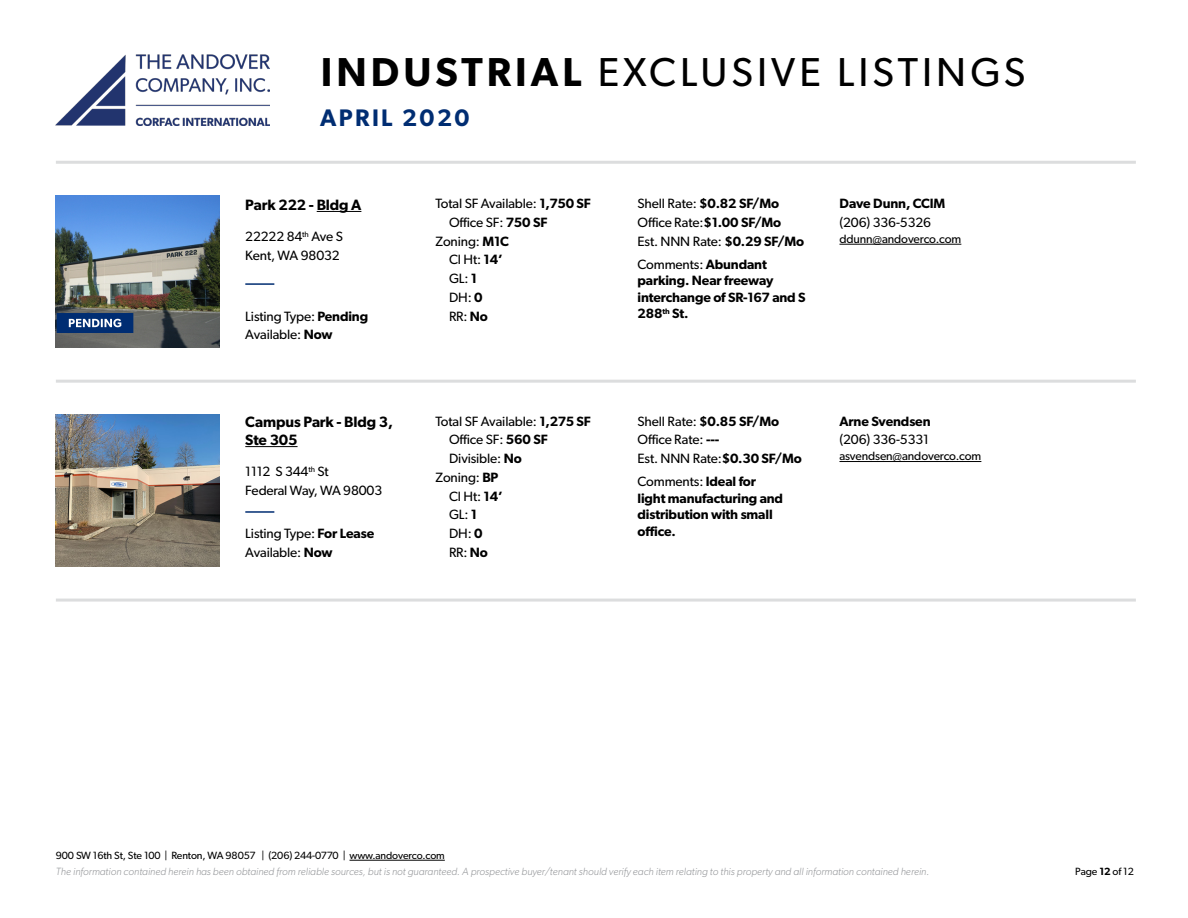
<style>
.page{position:relative;width:1188px;height:918px;background:#fff}
.page>*{position:absolute;margin:0;border:0;box-sizing:border-box;transform-origin:0 0}
.t1{font:40.5px "Gibson";letter-spacing:.1em;color:#000}
.t2{font:600 24px "Gibson";letter-spacing:.1em;color:#002d72}
.t3{font:600 15px/18px "Gibson";letter-spacing:-.01em;color:#000}
.t4{font:13.5px/18.8px "Gibson";letter-spacing:-.01em;color:#000}
.t5{font:600 13.5px/16.5px "Gibson";letter-spacing:-.01em;color:#000}
.t6{font:12px "Gibson";letter-spacing:-.01em;color:#000}
.t7{font:italic 300 10.5px "Gibson";color:#939598}
.t8{font:10.5px "Gibson";letter-spacing:-.01em;color:#000}
.s1{font-weight:600}
.s2{font-weight:400}
</style>
<div class="page">
<hr style="left:56px;top:380px;width:1080px;height:3px;background:#dcddde">
<hr style="left:56px;top:161px;width:1080px;height:3px;background:#dcddde">
<hr style="left:350px;top:860px;width:95px;height:1px;background:#000">
<img style="left:56px;top:54px;width:214px;height:72px">
<hr style="left:56px;top:599px;width:1080px;height:3px;background:#dcddde">
<img style="left:56px;top:415px;width:163px;height:152px">
<hr style="left:245px;top:446px;width:53px;height:1px;background:#000">
<hr style="left:245px;top:511px;width:29px;height:2px;background:#002d72">
<hr style="left:839px;top:461px;width:142px;height:1px;background:#000">
<img style="left:56px;top:196px;width:163px;height:152px">
<hr style="left:317px;top:211px;width:44px;height:1px;background:#000">
<hr style="left:245px;top:283px;width:29px;height:2px;background:#002d72">
<hr style="left:839px;top:244px;width:122px;height:1px;background:#000">
<div style="left:57px;top:313px;width:76px;height:20px;background:#002d72"></div>
<svg style="left:69px;top:319px;width:52px;height:8px"></svg>
<h1 class="t1" style="left:321px;top:48px;width:706px"><span class="s1">INDUSTRIAL</span> EXCLUSIVE LISTINGS</h1>
<h2 class="t2" style="left:320px;top:103px;width:151px">APRIL 2020</h2>
<p class="t3" style="left:245px;top:195px;width:118px">Park 222 - Bldg A</p>
<p class="t4" style="left:245px;top:227px;width:99px">22222 84<sup>th</sup> Ave S<br>Kent, WA 98032</p>
<p class="t4" style="left:245px;top:306px;width:124px">Listing Type: <span class="s1">Pending<br></span>Available: <span class="s1">Now</span></p>
<p class="t3" style="left:245px;top:412px;width:149px">Campus Park - Bldg 3,<br>Ste 305</p>
<p class="t4" style="left:245px;top:462px;width:139px">1112 S 344<sup>th</sup> St<br>Federal Way, WA 98003</p>
<p class="t4" style="left:245px;top:524px;width:130px">Listing Type: <span class="s1">For Lease<br></span>Available: <span class="s1">Now</span></p>
<p class="t4" style="left:436px;top:194px;width:157px">Total SF Available: <span class="s1">1,750 SF</span></p>
<p class="t4" style="left:449px;top:213px;width:100px">Office SF: <span class="s1">750 SF</span></p>
<p class="t4" style="left:436px;top:231px;width:75px">Zoning: <span class="s1">M1C</span></p>
<p class="t4" style="left:449px;top:250px;width:55px">Cl Ht: <span class="s1">14’</span></p>
<p class="t4" style="left:449px;top:269px;width:30px">GL: <span class="s1">1</span></p>
<p class="t4" style="left:449px;top:288px;width:35px">DH: <span class="s1">0</span></p>
<p class="t4" style="left:449px;top:306px;width:40px">RR: <span class="s1">No</span></p>
<p class="t4" style="left:436px;top:411px;width:157px">Total SF Available: <span class="s1">1,275 SF</span></p>
<p class="t4" style="left:449px;top:430px;width:100px">Office SF: <span class="s1">560 SF</span></p>
<p class="t4" style="left:449px;top:449px;width:74px">Divisible: <span class="s1">No</span></p>
<p class="t4" style="left:436px;top:468px;width:64px">Zoning: <span class="s1">BP</span></p>
<p class="t4" style="left:449px;top:486px;width:55px">Cl Ht: <span class="s1">14’</span></p>
<p class="t4" style="left:449px;top:505px;width:30px">GL: <span class="s1">1</span></p>
<p class="t4" style="left:449px;top:524px;width:35px">DH: <span class="s1">0</span></p>
<p class="t4" style="left:449px;top:543px;width:40px">RR: <span class="s1">No</span></p>
<p class="t4" style="left:638px;top:194px;width:168px">Shell Rate: <span class="s1">$0.82 SF/Mo<br></span>Office Rate:<span class="s1">$1.00 SF/Mo<br></span>Est. NNN Rate: <span class="s1">$0.29 SF/Mo</span></p>
<p class="t5" style="left:638px;top:256px;width:170px"><span class="s2">Comments:</span> Abundant parking. Near freeway interchange of SR-167 and S<br>288<sup>th</sup> St.</p>
<p class="t5" style="left:839px;top:195px;width:107px">Dave Dunn, CCIM</p>
<p class="t4" style="left:839px;top:213px;width:93px">(206) 336-5326</p>
<p class="t6" style="left:839px;top:231px;width:123px">ddunn@andoverco.com</p>
<p class="t4" style="left:638px;top:411px;width:166px">Shell Rate: <span class="s1">$0.85 SF/Mo<br></span>Office Rate: <span class="s1">---<br></span>Est. NNN Rate:<span class="s1">$0.30 SF/Mo</span></p>
<p class="t5" style="left:638px;top:473px;width:147px"><span class="s2">Comments:</span> Ideal for light manufacturing and distribution with small office.</p>
<p class="t5" style="left:839px;top:412px;width:93px">Arne Svendsen</p>
<p class="t4" style="left:839px;top:430px;width:91px">(206) 336-5331</p>
<p class="t6" style="left:839px;top:449px;width:143px">asvendsen@andoverco.com</p>
<p class="t8" style="left:56px;top:849px;width:390px">900 SW 16th St, Ste 100 | Renton, WA 98057 | (206) 244-0770 | www.andoverco.com</p>
<p class="t7" style="left:56px;top:865px;width:875px">The information contained herein has been obtained from reliable sources, but is not guaranteed. A prospective buyer/tenant should verify each item relating to this property and all information contained herein.</p>
<p class="t8" style="left:1075px;top:865px;width:60px">Page <span class="s1">12</span> of 12</p>
</div>
